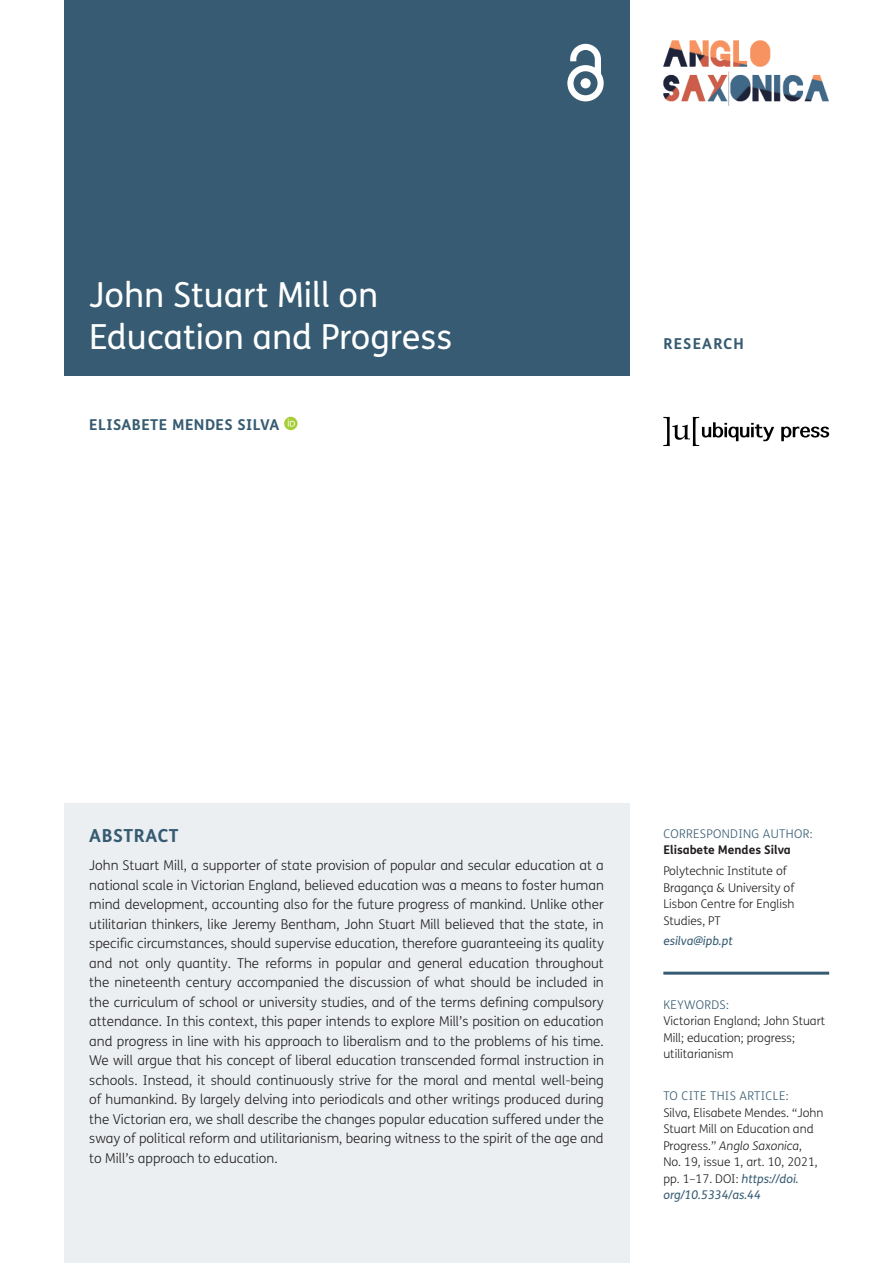
<style>
.page{position:relative;width:893px;height:1263px;background:#fff}
.page>*{position:absolute;margin:0;border:0;box-sizing:border-box;transform-origin:0 0}
.Article_Title{font:34.5px/42px "FS Me";color:#fff}
.t1{font:700 18px "FS Me";letter-spacing:.03em;color:#365b72}
.Cover_Authors{font:700 15px "FS Me";letter-spacing:.03em;color:#365b72}
.Article_Type{font:700 15px "FS Me";letter-spacing:.075em;color:#365b72}
.Abstract_Copy{font:300 13.5px/19.5px "FS Me";color:#231f20;text-align:justify}
.Meta{font:300 12px/16.5px "FS Me";color:#231f20}
.Meta_Titles{font:300 12px "FS Me";letter-spacing:.03em;color:#365b72}
.Meta-2{font:700 12px "FS Me";color:#231f20}
.Meta-3{font:italic 12px "FS Me";color:#365b72}
.Meta_Titles_-_Rule{font:300 12px "FS Me";letter-spacing:.03em;color:#365b72}
.s1{font-style:italic}
.s2{font-weight:400;font-style:italic;color:#365b72}
</style>
<div class="page">
<div style="left:64px;top:0;width:565px;height:376px;background:#365b72"></div>
<svg style="left:567px;top:44px;width:37px;height:57px"></svg>
<svg style="left:781px;top:427px;width:48px;height:14px"></svg>
<svg style="left:663px;top:417px;width:111px;height:29px"></svg>
<img style="left:663px;top:40px;width:166px;height:65px">
<hr style="left:663px;top:972px;width:166px;height:3px;background:#365b72">
<div style="left:64px;top:803px;width:565px;height:460px;background:#ebeff1"></div>
<svg style="left:284px;top:417px;width:14px;height:13px"></svg>
<svg style="left:288px;top:419px;width:7px;height:7px"></svg>
<p class="Article_Title" style="left:89px;top:274px;width:364px">John Stuart Mill on<br>Education and Progress</p>
<p class="Cover_Authors" style="left:89px;top:415px;width:192px">ELISABETE MENDES SILVA</p>
<p class="Article_Type" style="left:663px;top:334px;width:82px">RESEARCH</p>
<h1 class="t1" style="left:89px;top:824px;width:91px">ABSTRACT</h1>
<p class="Abstract_Copy" style="left:89px;top:856px;width:516px">John Stuart Mill, a supporter of state provision of popular and secular education at a national scale in Victorian England, believed education was a means to foster human mind development, accounting also for the future progress of mankind. Unlike other utilitarian thinkers, like Jeremy Bentham, John Stuart Mill believed that the state, in specific circumstances, should supervise education, therefore guaranteeing its quality and not only quantity. The reforms in popular and general education throughout the nineteenth century accompanied the discussion of what should be included in the curriculum of school or university studies, and of the terms defining compulsory attendance. In this context, this paper intends to explore Mill’s position on education and progress in line with his approach to liberalism and to the problems of his time.<br>We will argue that his concept of liberal education transcended formal instruction in schools. Instead, it should continuously strive for the moral and mental well-being of humankind. By largely delving into periodicals and other writings produced during the Victorian era, we shall describe the changes popular education suffered under the sway of political reform and utilitarianism, bearing witness to the spirit of the age and to Mill’s approach to education.</p>
<p class="Meta_Titles" style="left:663px;top:827px;width:151px">CORRESPONDING AUTHOR:</p>
<p class="Meta-2" style="left:663px;top:843px;width:129px">Elisabete Mendes Silva</p>
<p class="Meta" style="left:663px;top:863px;width:133px">Polytechnic Institute of<br>Bragança &amp; University of<br>Lisbon Centre for English<br>Studies, PT</p>
<p class="Meta-3" style="left:663px;top:934px;width:71px">esilva@ipb.pt</p>
<p class="Meta_Titles_-_Rule" style="left:663px;top:997px;width:67px">KEYWORDS:</p>
<p class="Meta" style="left:663px;top:1013px;width:163px">Victorian England; John Stuart<br>Mill; education; progress; utilitarianism</p>
<p class="Meta_Titles" style="left:663px;top:1089px;width:127px">TO CITE THIS ARTICLE:</p>
<p class="Meta" style="left:663px;top:1104px;width:162px">Silva, Elisabete Mendes. “John<br>Stuart Mill on Education and<br>Progress.” <span class="s1">Anglo Saxonica</span>,<br>No. 19, issue 1, art. 10, 2021, pp. 1–17. DOI: <span class="s2">https://doi. org/10.5334/as.44</span></p>
</div>
